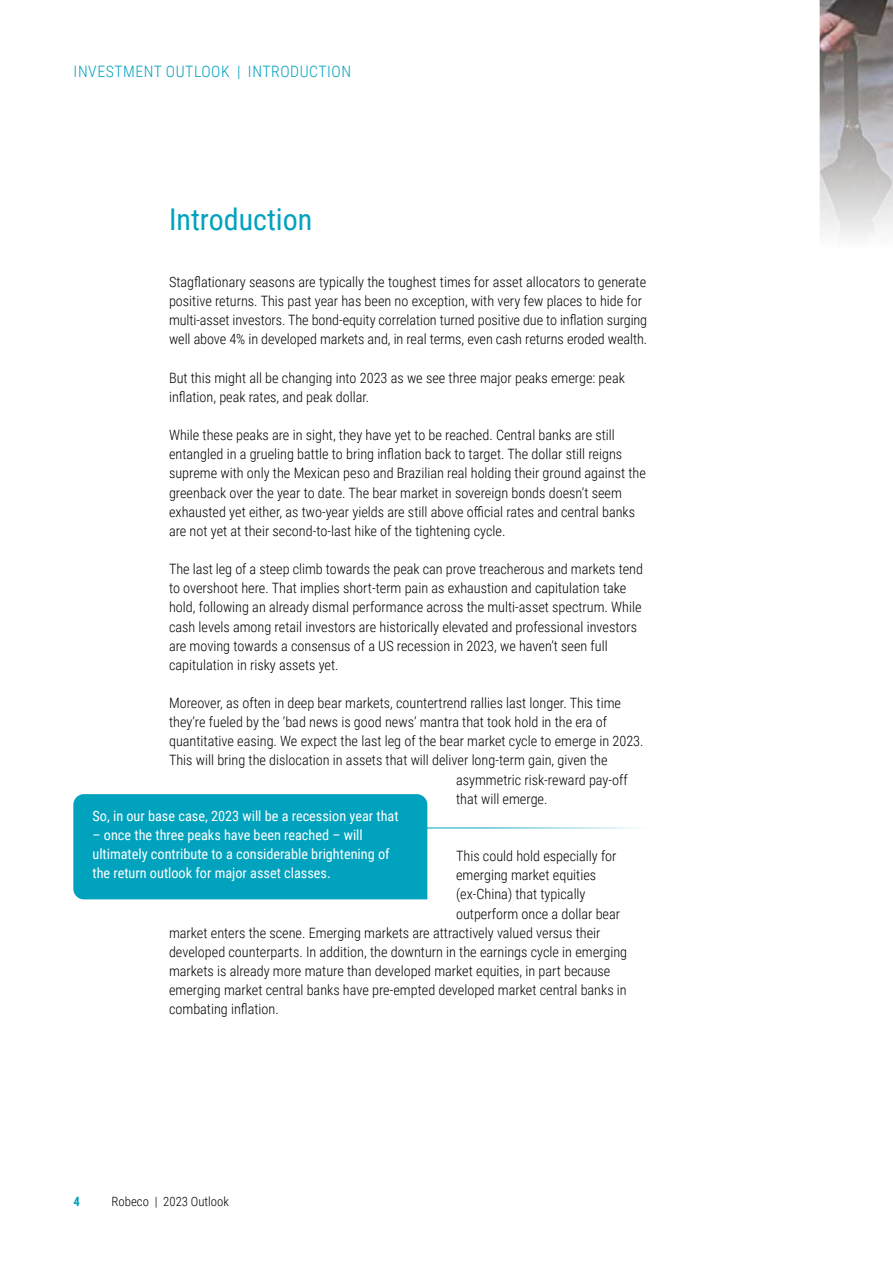
<style>
.page{position:relative;width:893px;height:1263px;background:#fff}
.page>*{position:absolute;margin:0;border:0;box-sizing:border-box;transform-origin:0 0}
.t1{font:30px "Roboto Condensed";color:#00a2bd}
.t2{font:300 15.75px "Roboto Condensed";letter-spacing:.035em;color:#00a2bd}
.t3{font:300 14.25px/19.2px "Roboto Condensed";color:#000}
.t4{font:14.25px/19.2px "Roboto Condensed";color:#fff}
.t5{font:300 12.75px "Roboto Condensed";color:#000}
.t6{font:700 12.75px "Roboto Condensed";color:#00a2bd}
</style>
<div class="page">
<div style="left:73px;top:794px;width:354px;height:105px;background:#00a2bd"></div>
<hr style="left:422px;top:827px;width:264px;height:1px;background:#00a2bd">
<img style="left:820px;top:0;width:73px;height:238px">
<p class="t2" style="left:74px;top:60px;width:279px">INVESTMENT OUTLOOK | INTRODUCTION</p>
<h1 class="t1" style="left:169px;top:198px;width:145px">Introduction</h1>
<p class="t3" style="left:169px;top:272px;width:480px">Stagflationary seasons are typically the toughest times for asset allocators to generate positive returns. This past year has been no exception, with very few places to hide for multi-asset investors. The bond-equity correlation turned positive due to inflation surging well above 4% in developed markets and, in real terms, even cash returns eroded wealth.</p>
<p class="t3" style="left:169px;top:367px;width:457px">But this might all be changing into 2023 as we see three major peaks emerge: peak inflation, peak rates, and peak dollar.</p>
<p class="t3" style="left:169px;top:425px;width:478px">While these peaks are in sight, they have yet to be reached. Central banks are still entangled in a grueling battle to bring inflation back to target. The dollar still reigns supreme with only the Mexican peso and Brazilian real holding their ground against the greenback over the year to date. The bear market in sovereign bonds doesn’t seem exhausted yet either, as two-year yields are still above official rates and central banks are not yet at their second-to-last hike of the tightening cycle.</p>
<p class="t3" style="left:169px;top:559px;width:476px">The last leg of a steep climb towards the peak can prove treacherous and markets tend to overshoot here. That implies short-term pain as exhaustion and capitulation take hold, following an already dismal performance across the multi-asset spectrum. While cash levels among retail investors are historically elevated and professional investors are moving towards a consensus of a US recession in 2023, we haven’t seen full capitulation in risky assets yet.</p>
<p class="t3" style="left:169px;top:693px;width:453px">Moreover, as often in deep bear markets, countertrend rallies last longer. This time</p>
<p class="t3" style="left:169px;top:712px;width:440px">they’re fueled by the ‘bad news is good news’ mantra that took hold in the era of</p>
<p class="t3" style="left:169px;top:731px;width:476px">quantitative easing. We expect the last leg of the bear market cycle to emerge in 2023.</p>
<p class="t3" style="left:169px;top:750px;width:440px">This will bring the dislocation in assets that will deliver long-term gain, given the</p>
<p class="t3" style="left:456px;top:769px;width:173px">asymmetric risk-reward pay-off</p>
<p class="t3" style="left:456px;top:788px;width:93px">that will emerge.</p>
<p class="t4" style="left:92px;top:805px;width:308px">So, in our base case, 2023 will be a recession year that</p>
<p class="t4" style="left:92px;top:825px;width:299px">– once the three peaks have been reached – will ultimately contribute to a considerable brightening of the return outlook for major asset classes.</p>
<p class="t3" style="left:456px;top:846px;width:162px">This could hold especially for</p>
<p class="t3" style="left:456px;top:865px;width:142px">emerging market equities</p>
<p class="t3" style="left:456px;top:884px;width:131px">(ex-China) that typically</p>
<p class="t3" style="left:456px;top:903px;width:166px">outperform once a dollar bear</p>
<p class="t3" style="left:169px;top:922px;width:433px">market enters the scene. Emerging markets are attractively valued versus their</p>
<p class="t3" style="left:169px;top:942px;width:460px">developed counterparts. In addition, the downturn in the earnings cycle in emerging</p>
<p class="t3" style="left:169px;top:961px;width:443px">markets is already more mature than developed market equities, in part because</p>
<p class="t3" style="left:169px;top:980px;width:459px">emerging market central banks have pre-empted developed market central banks in</p>
<p class="t3" style="left:169px;top:999px;width:111px">combating inflation.</p>
<p class="t6" style="left:73px;top:1192px;width:8px">4</p>
<p class="t5" style="left:112px;top:1192px;width:119px">Robeco | 2023 Outlook</p>
</div>
